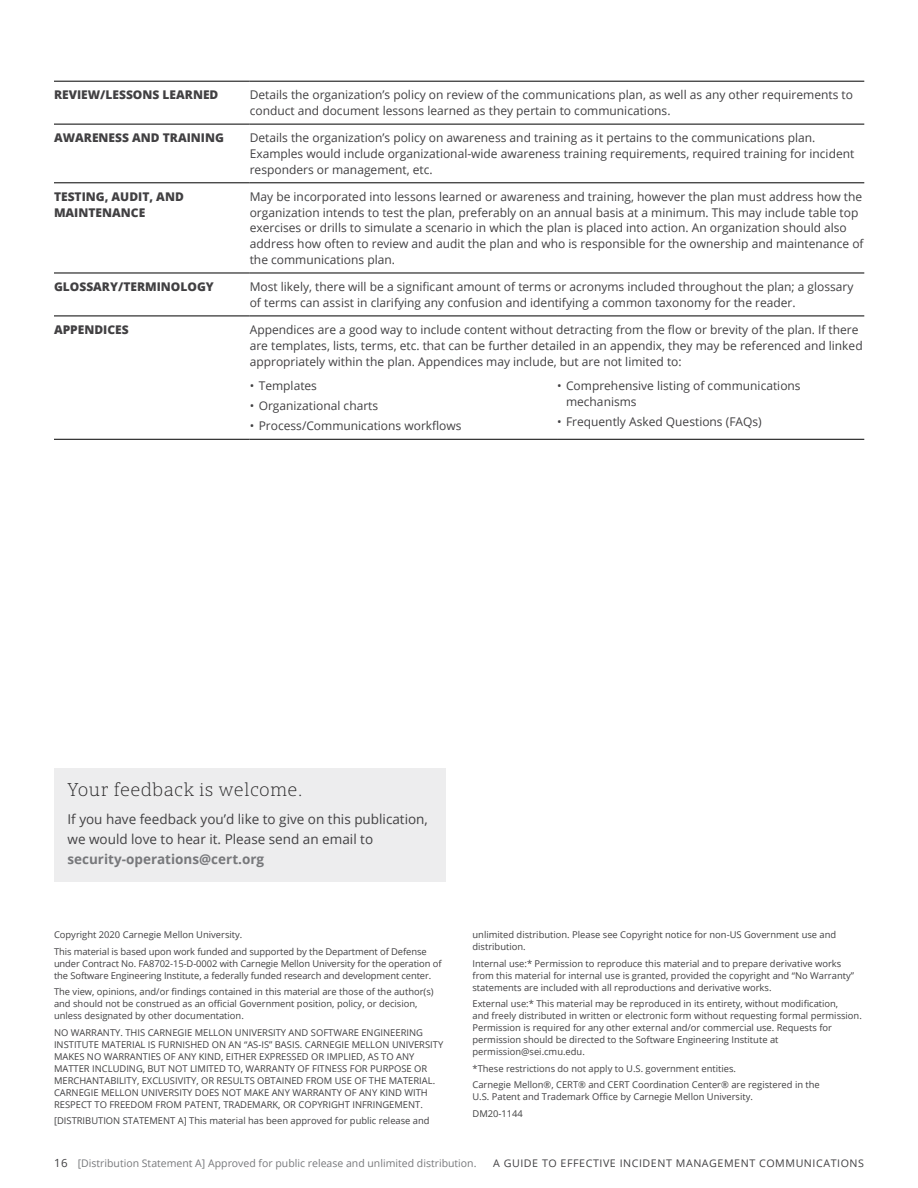
<style>
.page{position:relative;width:918px;height:1188px;background:#fff}
.page>*{position:absolute;margin:0;border:0;box-sizing:border-box;transform-origin:0 0}
.t1{font:300 18px "Open Serif";letter-spacing:.02em;color:#292829}
.Main_Body_Text{font:13.5px/20.2px "Open Sans";color:#414042}
.Table_Body{font:12px/15.8px "Open Sans";color:#414042}
.Table_Head{font:800 12px/16.5px "Open Sans";color:#414042}
.t2{font:10.5px "Open Sans";color:#77787b}
.t3{font:10.5px "Open Sans";letter-spacing:.05em;color:#414042}
.Copyright___Document{font:9.3px/12px "Open Sans";color:#414042}
.s1{font-weight:700;color:#77787b}
.s2{color:#404040}
.s3{font-size:11.25px;color:#414042}
</style>
<div class="page">
<div style="left:54px;top:769px;width:392px;height:113px;background:#ededee"></div>
<hr style="left:54px;top:81px;width:196px;height:1px;background:#000">
<hr style="left:250px;top:81px;width:307px;height:1px;background:#000">
<hr style="left:557px;top:81px;width:307px;height:1px;background:#000">
<hr style="left:54px;top:124px;width:196px;height:1px;background:#000">
<hr style="left:250px;top:124px;width:307px;height:1px;background:#000">
<hr style="left:557px;top:124px;width:307px;height:1px;background:#000">
<hr style="left:54px;top:183px;width:196px;height:1px;background:#000">
<hr style="left:250px;top:183px;width:307px;height:1px;background:#000">
<hr style="left:557px;top:183px;width:307px;height:1px;background:#000">
<hr style="left:54px;top:273px;width:196px;height:1px;background:#000">
<hr style="left:250px;top:273px;width:307px;height:1px;background:#000">
<hr style="left:557px;top:273px;width:307px;height:1px;background:#000">
<hr style="left:54px;top:316px;width:196px;height:1px;background:#000">
<hr style="left:250px;top:316px;width:307px;height:1px;background:#000">
<hr style="left:557px;top:316px;width:307px;height:1px;background:#000">
<hr style="left:54px;top:439px;width:196px;height:1px;background:#000">
<hr style="left:250px;top:439px;width:307px;height:1px;background:#000">
<hr style="left:557px;top:439px;width:307px;height:1px;background:#000">
<p class="Table_Head" style="left:54px;top:86px;width:166px">REVIEW/LESSONS LEARNED</p>
<p class="Table_Body" style="left:250px;top:87px;width:605px">Details the organization’s policy on review of the communications plan, as well as any other requirements to conduct and document lessons learned as they pertain to communications.</p>
<p class="Table_Head" style="left:54px;top:129px;width:171px">AWARENESS AND TRAINING</p>
<p class="Table_Body" style="left:250px;top:130px;width:606px">Details the organization’s policy on awareness and training as it pertains to the communications plan.<br>Examples would include organizational-wide awareness training requirements, required training for incident responders or management, etc.</p>
<p class="Table_Head" style="left:54px;top:188px;width:131px">TESTING, AUDIT, AND<br>MAINTENANCE</p>
<p class="Table_Body" style="left:250px;top:188px;width:615px">May be incorporated into lessons learned or awareness and training, however the plan must address how the organization intends to test the plan, preferably on an annual basis at a minimum. This may include table top exercises or drills to simulate a scenario in which the plan is placed into action. An organization should also address how often to review and audit the plan and who is responsible for the ownership and maintenance of the communications plan.</p>
<p class="Table_Head" style="left:54px;top:278px;width:161px">GLOSSARY/TERMINOLOGY</p>
<p class="Table_Body" style="left:250px;top:279px;width:605px">Most likely, there will be a significant amount of terms or acronyms included throughout the plan; a glossary of terms can assist in clarifying any confusion and identifying a common taxonomy for the reader.</p>
<p class="Table_Head" style="left:54px;top:321px;width:76px">APPENDICES</p>
<p class="Table_Body" style="left:250px;top:322px;width:614px">Appendices are a good way to include content without detracting from the flow or brevity of the plan. If there are templates, lists, terms, etc. that can be further detailed in an appendix, they may be referenced and linked appropriately within the plan. Appendices may include, but are not limited to:</p>
<p class="Table_Body" style="left:250px;top:377px;width:69px">• Templates</p>
<p class="Table_Body" style="left:250px;top:397px;width:130px">• Organizational charts</p>
<p class="Table_Body" style="left:250px;top:418px;width:213px">• Process/Communications workflows</p>
<p class="Table_Body" style="left:566px;top:377px;width:236px;text-indent:-9px">• Comprehensive listing of communications mechanisms</p>
<p class="Table_Body" style="left:557px;top:413px;width:206px">• Frequently Asked Questions (FAQs)</p>
<p class="t1" style="left:68px;top:777px;width:236px">Your feedback is welcome.</p>
<p class="Main_Body_Text" style="left:68px;top:808px;width:362px">If you have feedback you’d like to give on this publication, we would love to hear it. Please send an email to <span class="s1">security-operations@cert.org</span></p>
<p class="Copyright___Document" style="left:54px;top:929px;width:190px">Copyright 2020 Carnegie Mellon University.</p>
<p class="Copyright___Document" style="left:54px;top:945px;width:389px">This material is based upon work funded and supported by the Department of Defense under Contract No. FA8702-15-D-0002 with Carnegie Mellon University for the operation of the Software Engineering Institute, a federally funded research and development center.</p>
<p class="Copyright___Document" style="left:54px;top:986px;width:381px">The view, opinions, and/or findings contained in this material are those of the author(s) and should not be construed as an official Government position, policy, or decision, unless designated by other documentation.</p>
<p class="Copyright___Document" style="left:54px;top:1026px;width:391px">NO WARRANTY. THIS CARNEGIE MELLON UNIVERSITY AND SOFTWARE ENGINEERING INSTITUTE MATERIAL IS FURNISHED ON AN “AS-IS” BASIS. CARNEGIE MELLON UNIVERSITY MAKES NO WARRANTIES OF ANY KIND, EITHER EXPRESSED OR IMPLIED, AS TO ANY MATTER INCLUDING, BUT NOT LIMITED TO, WARRANTY OF FITNESS FOR PURPOSE OR MERCHANTABILITY, EXCLUSIVITY, OR RESULTS OBTAINED FROM USE OF THE MATERIAL.<br>CARNEGIE MELLON UNIVERSITY DOES NOT MAKE ANY WARRANTY OF ANY KIND WITH RESPECT TO FREEDOM FROM PATENT, TRADEMARK, OR COPYRIGHT INFRINGEMENT.</p>
<p class="Copyright___Document" style="left:54px;top:1115px;width:377px">[DISTRIBUTION STATEMENT A] This material has been approved for public release and</p>
<p class="Copyright___Document" style="left:472px;top:928px;width:365px">unlimited distribution. Please see Copyright notice for non-US Government use and distribution.</p>
<p class="Copyright___Document" style="left:472px;top:957px;width:383px">Internal use:* Permission to reproduce this material and to prepare derivative works from this material for internal use is granted, provided the copyright and “No Warranty” statements are included with all reproductions and derivative works.</p>
<p class="Copyright___Document" style="left:472px;top:997px;width:391px">External use:* This material may be reproduced in its entirety, without modification,<br>and freely distributed in written or electronic form without requesting formal permission.<br>Permission is required for any other external and/or commercial use. Requests for permission should be directed to the Software Engineering Institute at permission@sei.cmu.edu.</p>
<p class="Copyright___Document" style="left:472px;top:1060px;width:349px;line-height:16.5px">*These restrictions do not apply to U.S. government entities.<br>Carnegie Mellon®, CERT® and CERT Coordination Center® are registered in the</p>
<p class="Copyright___Document" style="left:472px;top:1088px;width:282px;line-height:16.5px">U.S. Patent and Trademark Office by Carnegie Mellon University.<br><span class="s2">DM20</span><span class="s2">-1144</span></p>
<p class="t2" style="left:54px;top:1156px;width:424px"><span class="s3">16</span> [Distribution Statement A] Approved for public release and unlimited distribution.</p>
<p class="t3" style="left:493px;top:1156px;width:372px">A GUIDE TO EFFECTIVE INCIDENT MANAGEMENT COMMUNICATIONS</p>
</div>
